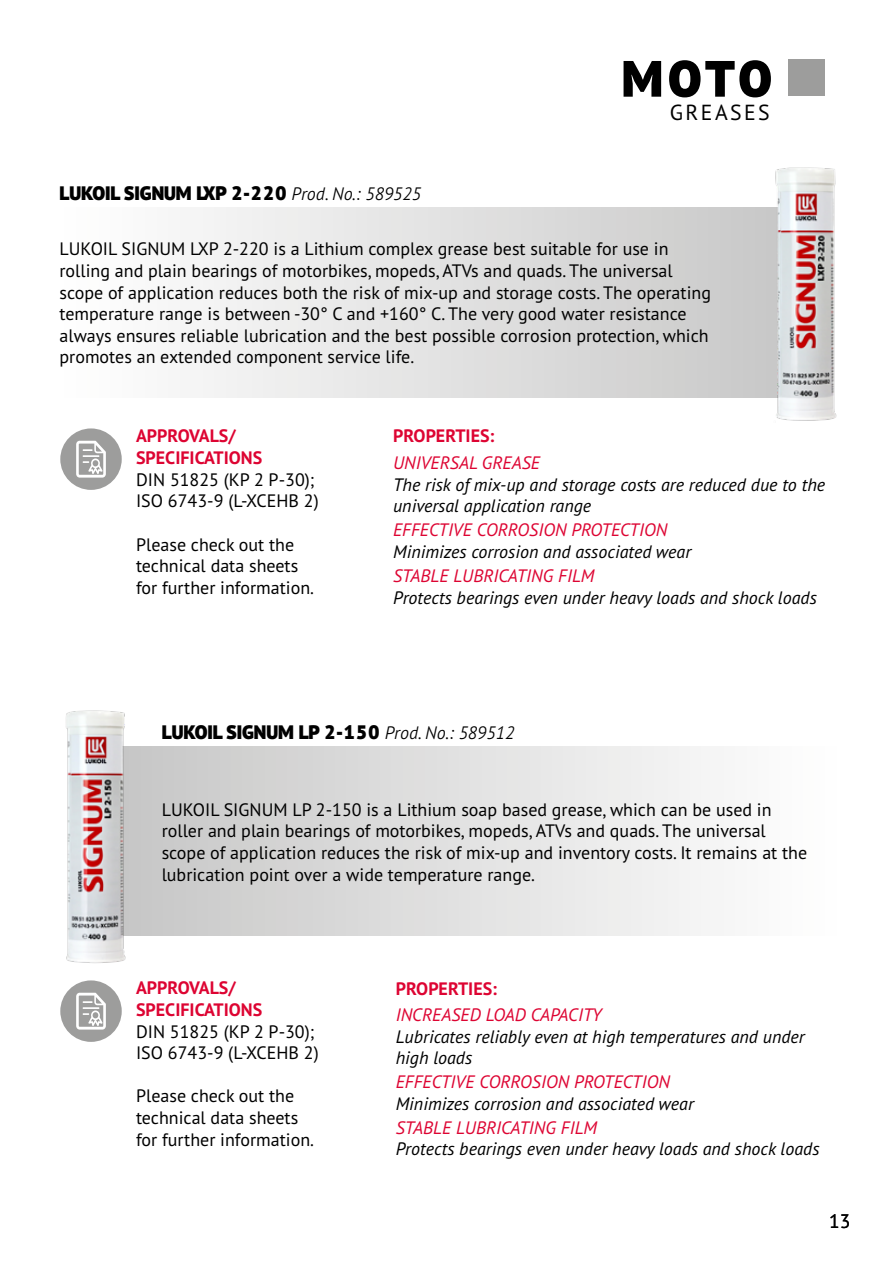
<style>
.page{position:relative;width:893px;height:1263px;background:#fff}
.page>*{position:absolute;margin:0;border:0;box-sizing:border-box;transform-origin:0 0}
.t1{font:900 51px "PT Sans Pro";color:#000}
.t2{font:21.75px "PT Sans Pro";letter-spacing:.11em;color:#000}
.t3{font:900 19.5px "PT Sans Pro";color:#000}
.t4{font:19.5px "PT Sans Pro";color:#000}
.t5{font:18px/21.6px "PT Sans Pro";color:#000}
.t6{font:italic 18px/21.6px "PT Sans Pro";color:#000}
.t7{font:italic 18px "PT Sans Pro";color:#dd0432}
.t8{font:700 18px/21.6px "PT Sans Pro";color:#dd0432}
.s1{font-weight:300;font-style:italic;font-size:18px}
</style>
<div class="page">
<div style="left:788px;top:59px;width:37px;height:37px;background:#9d9d9c"></div>
<div style="left:55px;top:208px;width:737px;height:189px;background:linear-gradient(to right,#fff,#c8c7c7)"></div>
<div style="left:120px;top:747px;width:719px;height:189px;background:linear-gradient(to right,#c7c7c7,#fff)"></div>
<img style="left:66px;top:710px;width:75px;height:253px">
<img style="left:746px;top:167px;width:91px;height:254px">
<div style="left:60px;top:428px;width:62px;height:62px;background:#9d9d9c;border-radius:50%"></div>
<svg style="left:76px;top:441px;width:30px;height:37px"></svg>
<div style="left:60px;top:980px;width:62px;height:62px;background:#9d9d9c;border-radius:50%"></div>
<svg style="left:76px;top:993px;width:30px;height:36px"></svg>
<p class="t3" style="left:60px;top:180px;width:363px">LUKOIL SIGNUM LXP 2-220 <span class="s1">Prod. No.: 589525</span></p>
<h1 class="t1" style="left:622px;top:45px;width:152px">MOTO</h1>
<p class="t2" style="left:670px;top:98px;width:102px">GREASES</p>
<p class="t5" style="left:60px;top:238px;width:653px">LUKOIL SIGNUM LXP 2-220 is a Lithium complex grease best suitable for use in rolling and plain bearings of motorbikes, mopeds, ATVs and quads. The universal scope of application reduces both the risk of mix-up and storage costs. The operating temperature range is between -30° C and +160° C. The very good water resistance always ensures reliable lubrication and the best possible corrosion protection, which promotes an extended component service life.</p>
<p class="t8" style="left:136px;top:425px;width:128px">APPROVALS/<br>SPECIFICATIONS</p>
<p class="t5" style="left:136px;top:468px;width:184px">DIN 51825 (KP 2 P-30);<br>ISO 6743-9 (L-XCEHB 2)</p>
<p class="t5" style="left:136px;top:533px;width:180px">Please check out the technical data sheets for further information.</p>
<p class="t8" style="left:393px;top:425px;width:103px">PROPERTIES:</p>
<p class="t7" style="left:393px;top:451px;width:149px">UNIVERSAL GREASE</p>
<p class="t6" style="left:393px;top:473px;width:434px">The risk of mix-up and storage costs are reduced due to the universal application range</p>
<p class="t7" style="left:393px;top:518px;width:276px">EFFECTIVE CORROSION PROTECTION</p>
<p class="t6" style="left:393px;top:540px;width:300px">Minimizes corrosion and associated wear</p>
<p class="t7" style="left:393px;top:564px;width:203px">STABLE LUBRICATING FILM</p>
<p class="t6" style="left:393px;top:586px;width:425px">Protects bearings even under heavy loads and shock loads</p>
<p class="t3" style="left:162px;top:719px;width:354px">LUKOIL SIGNUM LP 2-150 <span class="s1">Prod. No.: 589512</span></p>
<p class="t5" style="left:162px;top:798px;width:647px">LUKOIL SIGNUM LP 2-150 is a Lithium soap based grease, which can be used in roller and plain bearings of motorbikes, mopeds, ATVs and quads. The universal scope of application reduces the risk of mix-up and inventory costs. It remains at the lubrication point over a wide temperature range.</p>
<p class="t8" style="left:136px;top:977px;width:128px">APPROVALS/<br>SPECIFICATIONS</p>
<p class="t5" style="left:136px;top:1020px;width:184px">DIN 51825 (KP 2 P-30);<br>ISO 6743-9 (L-XCEHB 2)</p>
<p class="t5" style="left:136px;top:1085px;width:180px">Please check out the technical data sheets for further information.</p>
<p class="t8" style="left:396px;top:978px;width:103px">PROPERTIES:</p>
<p class="t7" style="left:396px;top:1003px;width:208px">INCREASED LOAD CAPACITY</p>
<p class="t6" style="left:396px;top:1025px;width:411px">Lubricates reliably even at high temperatures and under high loads</p>
<p class="t7" style="left:396px;top:1070px;width:276px">EFFECTIVE CORROSION PROTECTION</p>
<p class="t6" style="left:396px;top:1092px;width:300px">Minimizes corrosion and associated wear</p>
<p class="t7" style="left:396px;top:1116px;width:203px">STABLE LUBRICATING FILM</p>
<p class="t6" style="left:396px;top:1138px;width:425px">Protects bearings even under heavy loads and shock loads</p>
<p class="t4" style="left:829px;top:1208px;width:23px">13</p>
</div>
